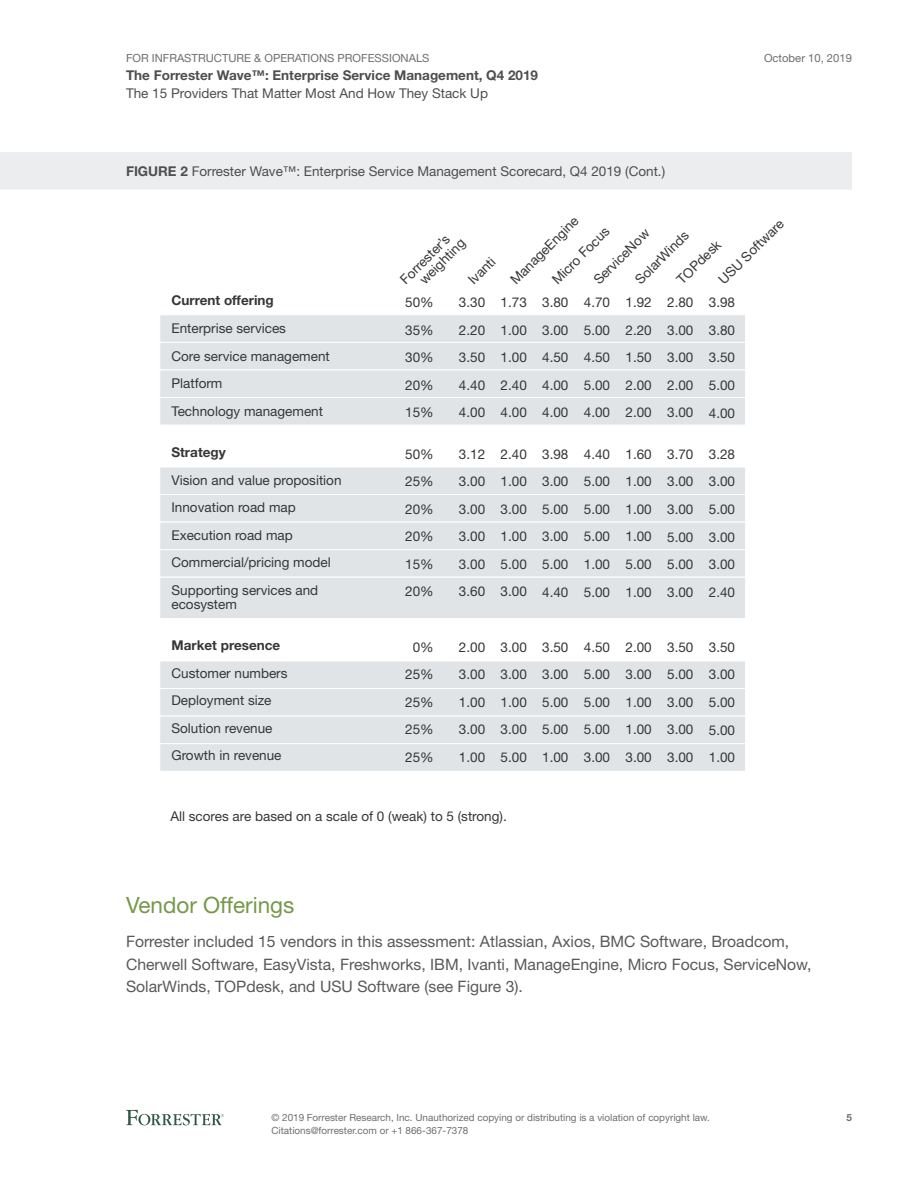
<style>
.page{position:relative;width:918px;height:1188px;background:#fff}
.page>*{position:absolute;margin:0;border:0;box-sizing:border-box;transform-origin:0 0}
.t1{font:22.5px "Helvetica Neue LT Std";color:#769849}
.t2{font:15.75px/22.5px "Helvetica Neue LT Std";color:#59595b}
.t3{font:13.5px/27.6px "Helvetica Neue LT Std";color:#363636;text-align:justify}
.t4{font:13.5px "Helvetica Neue LT Std";color:#4e4e50}
.t5{font:700 13.5px "Helvetica Neue LT Std";color:#4e4e50}
.t6{font:700 13.5px "Helvetica Neue LT Std";color:#363636}
.t7{font:11.25px "Helvetica Neue LT Std";color:#6d6e70}
.t8{font:9.9px/12.8px "Helvetica Neue LT Std";color:#6d6e70}
.t9{font:700 9.9px "Helvetica Neue LT Std";color:#6d6e70}
.s1{font-weight:700}
</style>
<div class="page">
<svg style="left:126px;top:1110px;width:98px;height:15px"></svg>
<div style="left:0;top:152px;width:852px;height:38px;background:#ecedee"></div>
<div style="left:159px;top:314px;width:587px;height:29px;background:#e0e4e7;border:1px solid #fff"></div>
<div style="left:159px;top:342px;width:587px;height:28px;background:#e0e4e7;border:1px solid #fff"></div>
<div style="left:159px;top:397px;width:587px;height:28px;background:#e0e4e7;border:1px solid #fff"></div>
<div style="left:159px;top:370px;width:587px;height:28px;background:#e0e4e7;border:1px solid #fff"></div>
<div style="left:159px;top:467px;width:587px;height:28px;background:#e0e4e7;border:1px solid #fff"></div>
<div style="left:159px;top:494px;width:587px;height:29px;background:#e0e4e7;border:1px solid #fff"></div>
<div style="left:159px;top:522px;width:587px;height:28px;background:#e0e4e7;border:1px solid #fff"></div>
<div style="left:159px;top:549px;width:587px;height:29px;background:#e0e4e7;border:1px solid #fff"></div>
<div style="left:159px;top:577px;width:587px;height:42px;background:#e0e4e7;border:1px solid #fff"></div>
<div style="left:159px;top:661px;width:587px;height:28px;background:#e0e4e7;border:1px solid #fff"></div>
<div style="left:159px;top:688px;width:587px;height:29px;background:#e0e4e7;border:1px solid #fff"></div>
<div style="left:159px;top:716px;width:587px;height:28px;background:#e0e4e7;border:1px solid #fff"></div>
<div style="left:159px;top:743px;width:587px;height:29px;background:#e0e4e7;border:1px solid #fff"></div>
<p class="t7" style="left:126px;top:51px;width:305px">FOR INFRASTRUCTURE &amp; OPERATIONS PROFESSIONALS</p>
<p class="t5" style="left:126px;top:67px;width:414px">The Forrester Wave™: Enterprise Service Management, Q4 2019</p>
<p class="t4" style="left:126px;top:85px;width:364px">The 15 Providers That Matter Most And How They Stack Up</p>
<p class="t4" style="left:126px;top:163px;width:541px"><span class="s1">FIGURE 2</span> Forrester Wave™: Enterprise Service Management Scorecard, Q4 2019 (Cont.)</p>
<p class="t7" style="left:764px;top:51px;width:89px">October 10, 2019</p>
<p class="t6" style="left:171px;top:292px;width:104px">Current offering</p>
<p class="t3" style="left:171px;top:314px;width:160px;text-align:left">Enterprise services<br>Core service management<br>Platform<br>Technology management</p>
<p class="t6" style="left:171px;top:444px;width:56px">Strategy</p>
<p class="t3" style="left:171px;top:466px;width:172px;text-align:left">Vision and value proposition<br>Innovation road map<br>Execution road map<br>Commercial/pricing model<br>Supporting services and</p>
<p class="t3" style="left:171px;top:590px;width:67px">ecosystem</p>
<p class="t6" style="left:171px;top:637px;width:110px">Market presence</p>
<p class="t3" style="left:171px;top:659px;width:118px;text-align:left">Customer numbers<br>Deployment size<br>Solution revenue<br>Growth in revenue</p>
<p class="t3" style="left:503px;top:272px;width:92px;rotate:-45deg">ManageEngine</p>
<p class="t3" style="left:711px;top:272px;width:87px;rotate:-45deg">USU Software</p>
<p class="t3" style="left:544px;top:272px;width:76px;rotate:-45deg">Micro Focus</p>
<p class="t3" style="left:586px;top:272px;width:74px;rotate:-45deg">ServiceNow</p>
<p class="t3" style="left:628px;top:272px;width:71px;rotate:-45deg">SolarWinds</p>
<p class="t3" style="left:407px;top:267px;width:60px;line-height:13.5px;text-indent:-14px;rotate:-45deg">Forrester’s weighting</p>
<p class="t3" style="left:405px;top:288px;width:30px">50% 35% 30% 20% 15%</p>
<p class="t3" style="left:405px;top:440px;width:30px">50% 25% 20% 20% 15% 20%</p>
<p class="t3" style="left:669px;top:272px;width:57px;rotate:-45deg">TOPdesk</p>
<p class="t3" style="left:461px;top:272px;width:34px;rotate:-45deg">Ivanti</p>
<p class="t3" style="left:459px;top:288px;width:28px">3.30<br>2.20<br>3.50<br>4.40<br>4.00</p>
<p class="t3" style="left:459px;top:440px;width:28px">3.12<br>3.00<br>3.00<br>3.00<br>3.00<br>3.60</p>
<p class="t3" style="left:501px;top:288px;width:28px">1.73<br>1.00<br>1.00<br>2.40<br>4.00</p>
<p class="t3" style="left:501px;top:440px;width:28px">2.40<br>1.00<br>3.00<br>1.00<br>5.00<br>3.00</p>
<p class="t3" style="left:542px;top:288px;width:28px">3.80<br>3.00<br>4.50<br>4.00<br>4.00</p>
<p class="t3" style="left:542px;top:440px;width:28px">3.98<br>3.00<br>5.00<br>3.00<br>5.00<br>4.40</p>
<p class="t3" style="left:584px;top:288px;width:28px">4.70<br>5.00<br>4.50<br>5.00<br>4.00</p>
<p class="t3" style="left:584px;top:440px;width:28px">4.40<br>5.00<br>5.00<br>5.00<br>1.00<br>5.00</p>
<p class="t3" style="left:626px;top:288px;width:28px">1.92<br>2.20<br>1.50<br>2.00<br>2.00</p>
<p class="t3" style="left:626px;top:440px;width:28px">1.60<br>1.00<br>1.00<br>1.00<br>5.00<br>1.00</p>
<p class="t3" style="left:667px;top:288px;width:28px">2.80<br>3.00<br>3.00<br>2.00<br>3.00</p>
<p class="t3" style="left:667px;top:440px;width:28px">3.70<br>3.00<br>3.00<br>5.00<br>5.00<br>3.00</p>
<p class="t3" style="left:709px;top:288px;width:28px">3.98<br>3.80<br>3.50<br>5.00<br>4.00</p>
<p class="t3" style="left:709px;top:440px;width:28px">3.28<br>3.00<br>5.00<br>3.00<br>3.00<br>2.40</p>
<p class="t3" style="left:405px;top:633px;width:30px;text-align:center">0%<br>25%<br>25%<br>25%<br>25%</p>
<p class="t3" style="left:459px;top:633px;width:28px">2.00<br>3.00<br>1.00<br>3.00<br>1.00</p>
<p class="t3" style="left:501px;top:633px;width:28px">3.00<br>3.00<br>1.00<br>3.00<br>5.00</p>
<p class="t3" style="left:542px;top:633px;width:28px">3.50<br>3.00<br>5.00<br>5.00<br>1.00</p>
<p class="t3" style="left:584px;top:633px;width:28px">4.50<br>5.00<br>5.00<br>5.00<br>3.00</p>
<p class="t3" style="left:626px;top:633px;width:28px">2.00<br>3.00<br>1.00<br>1.00<br>3.00</p>
<p class="t3" style="left:667px;top:633px;width:28px">3.50<br>5.00<br>3.00<br>3.00<br>3.00</p>
<p class="t3" style="left:709px;top:633px;width:28px">3.50<br>3.00<br>5.00<br>5.00<br>1.00</p>
<p class="t3" style="left:170px;top:802px;width:338px">All scores are based on a scale of 0 (weak) to 5 (strong).</p>
<h1 class="t1" style="left:126px;top:892px;width:170px">Vendor Offerings</h1>
<p class="t2" style="left:126px;top:930px;width:687px">Forrester included 15 vendors in this assessment: Atlassian, Axios, BMC Software, Broadcom,<br>Cherwell Software, EasyVista, Freshworks, IBM, Ivanti, ManageEngine, Micro Focus, ServiceNow,<br>SolarWinds, TOPdesk, and USU Software (see Figure 3).</p>
<p class="t8" style="left:272px;top:1111px;width:440px">© 2019 Forrester Research, Inc. Unauthorized copying or distributing is a violation of copyright law.<br>Citations@forrester.com or +1 866-367-7378</p>
<p class="t9" style="left:846px;top:1112px;width:7px">5</p>
</div>
